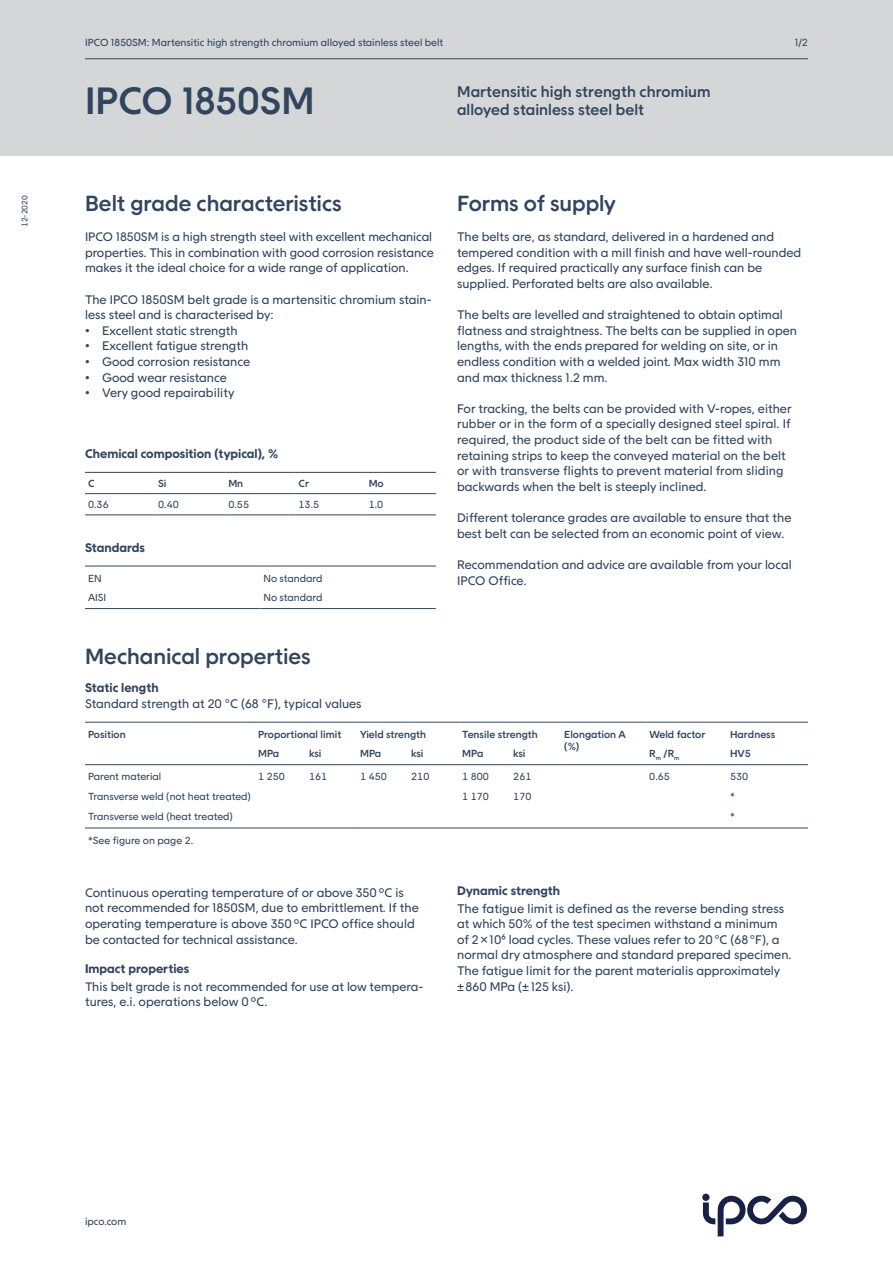
<style>
.page{position:relative;width:893px;height:1263px;background:#fff}
.page>*{position:absolute;margin:0;border:0;box-sizing:border-box;transform-origin:0 0}
.t1{font:500 39px "IPCO Sans";color:#31455d}
.t2{font:500 22.5px "IPCO Sans";letter-spacing:-.005em;color:#31455d}
.t3{font:500 15.75px/18px "IPCO Sans";color:#31455d}
.t4{font:12.9px "IPCO Sans";letter-spacing:.005em;color:#31455d}
.t5{font:12.75px/15.6px "IPCO Sans";color:#31455d}
.t6{font:700 12.75px "IPCO Sans";color:#31455d}
.t7{font:12.6px "IPCO Sans";letter-spacing:-.005em;color:#31455d}
.t8{font:10.5px "IPCO Sans";color:#31455d}
.t9{font:500 10.5px/12px "IPCO Sans";color:#31455d}
.t10{font:8.25px "IPCO Sans";color:#31455d}
</style>
<div class="page">
<div style="left:0;top:0;width:893px;height:155px;background:#d5d6d8"></div>
<hr style="left:85px;top:58px;width:723px;height:1px;background:#31455d">
<svg style="left:703px;top:1194px;width:104px;height:42px"></svg>
<hr style="left:85px;top:514px;width:70px;height:1px;background:#31455d">
<hr style="left:155px;top:514px;width:70px;height:1px;background:#31455d">
<hr style="left:225px;top:514px;width:71px;height:1px;background:#31455d">
<hr style="left:296px;top:514px;width:70px;height:1px;background:#31455d">
<hr style="left:366px;top:514px;width:70px;height:1px;background:#31455d">
<hr style="left:85px;top:493px;width:70px;height:1px;background:#31455d">
<hr style="left:155px;top:493px;width:70px;height:1px;background:#31455d">
<hr style="left:225px;top:493px;width:71px;height:1px;background:#31455d">
<hr style="left:296px;top:493px;width:70px;height:1px;background:#31455d">
<hr style="left:366px;top:493px;width:70px;height:1px;background:#31455d">
<hr style="left:85px;top:472px;width:70px;height:1px;background:#31455d">
<hr style="left:155px;top:472px;width:70px;height:1px;background:#31455d">
<hr style="left:225px;top:472px;width:71px;height:1px;background:#31455d">
<hr style="left:296px;top:472px;width:70px;height:1px;background:#31455d">
<hr style="left:366px;top:472px;width:70px;height:1px;background:#31455d">
<hr style="left:85px;top:764px;width:170px;height:1px;background:#31455d">
<hr style="left:255px;top:764px;width:51px;height:1px;background:#31455d">
<hr style="left:306px;top:764px;width:51px;height:1px;background:#31455d">
<hr style="left:357px;top:764px;width:51px;height:1px;background:#31455d">
<hr style="left:408px;top:764px;width:51px;height:1px;background:#31455d">
<hr style="left:459px;top:764px;width:51px;height:1px;background:#31455d">
<hr style="left:510px;top:764px;width:51px;height:1px;background:#31455d">
<hr style="left:561px;top:764px;width:85px;height:1px;background:#31455d">
<hr style="left:646px;top:764px;width:81px;height:1px;background:#31455d">
<hr style="left:727px;top:764px;width:81px;height:1px;background:#31455d">
<hr style="left:85px;top:722px;width:170px;height:1px;background:#31455d">
<hr style="left:255px;top:722px;width:51px;height:1px;background:#31455d">
<hr style="left:306px;top:722px;width:51px;height:1px;background:#31455d">
<hr style="left:357px;top:722px;width:51px;height:1px;background:#31455d">
<hr style="left:408px;top:722px;width:51px;height:1px;background:#31455d">
<hr style="left:459px;top:722px;width:51px;height:1px;background:#31455d">
<hr style="left:510px;top:722px;width:51px;height:1px;background:#31455d">
<hr style="left:561px;top:722px;width:85px;height:1px;background:#31455d">
<hr style="left:646px;top:722px;width:81px;height:1px;background:#31455d">
<hr style="left:727px;top:722px;width:81px;height:1px;background:#31455d">
<hr style="left:85px;top:828px;width:170px;height:1px;background:#31455d">
<hr style="left:255px;top:828px;width:51px;height:1px;background:#31455d">
<hr style="left:306px;top:828px;width:51px;height:1px;background:#31455d">
<hr style="left:357px;top:828px;width:51px;height:1px;background:#31455d">
<hr style="left:408px;top:828px;width:51px;height:1px;background:#31455d">
<hr style="left:459px;top:828px;width:51px;height:1px;background:#31455d">
<hr style="left:510px;top:828px;width:51px;height:1px;background:#31455d">
<hr style="left:561px;top:828px;width:85px;height:1px;background:#31455d">
<hr style="left:646px;top:828px;width:81px;height:1px;background:#31455d">
<hr style="left:727px;top:828px;width:81px;height:1px;background:#31455d">
<hr style="left:85px;top:566px;width:175px;height:1px;background:#31455d">
<hr style="left:260px;top:566px;width:176px;height:1px;background:#31455d">
<hr style="left:85px;top:608px;width:175px;height:1px;background:#31455d">
<hr style="left:260px;top:608px;width:176px;height:1px;background:#31455d">
<p class="t10" style="left:20px;top:227px;width:33px;rotate:-90deg">12-2020</p>
<p class="t8" style="left:85px;top:37px;width:360px">IPCO 1850SM: Martensitic high strength chromium alloyed stainless steel belt</p>
<h1 class="t1" style="left:85px;top:79px;width:231px">IPCO 1850SM</h1>
<p class="t3" style="left:457px;top:83px;width:255px">Martensitic high strength chromium alloyed stainless steel belt</p>
<p class="t8" style="left:795px;top:37px;width:15px">1/2</p>
<h2 class="t2" style="left:85px;top:191px;width:258px">Belt grade characteristics</h2>
<p class="t7" style="left:85px;top:230px;width:349px">IPCO 1850SM is a high strength steel with excellent mechanical</p>
<p class="t5" style="left:85px;top:245px;width:350px">properties. This in combination with good corrosion resistance makes it the ideal choice for a wide range of application.</p>
<p class="t5" style="left:85px;top:292px;width:348px">The IPCO 1850SM belt grade is a martensitic chromium stain&shy;less steel and is characterised by:</p>
<p class="t5" style="left:85px;top:323px;width:154px">• Excellent static strength</p>
<p class="t5" style="left:85px;top:338px;width:165px">• Excellent fatigue strength</p>
<p class="t5" style="left:85px;top:354px;width:167px">• Good corrosion resistance</p>
<p class="t5" style="left:85px;top:370px;width:143px">• Good wear resistance</p>
<p class="t5" style="left:85px;top:385px;width:151px">• Very good repairability</p>
<p class="t6" style="left:85px;top:446px;width:195px">Chemical composition (typical), %</p>
<p class="t9" style="left:88px;top:477px;width:8px">C</p>
<p class="t9" style="left:158px;top:477px;width:10px">Si</p>
<p class="t9" style="left:228px;top:477px;width:16px">Mn</p>
<p class="t9" style="left:298px;top:477px;width:12px">Cr</p>
<p class="t9" style="left:369px;top:477px;width:17px">Mo</p>
<p class="t8" style="left:88px;top:498px;width:22px">0.36</p>
<p class="t8" style="left:158px;top:498px;width:22px">0.40</p>
<p class="t8" style="left:228px;top:498px;width:22px">0.55</p>
<p class="t8" style="left:299px;top:498px;width:22px">13.5</p>
<p class="t8" style="left:369px;top:498px;width:16px">1.0</p>
<p class="t6" style="left:85px;top:540px;width:61px">Standards</p>
<p class="t8" style="left:88px;top:572px;width:15px">EN</p>
<p class="t8" style="left:263px;top:572px;width:61px">No standard</p>
<p class="t8" style="left:88px;top:591px;width:20px">AISI</p>
<p class="t8" style="left:263px;top:591px;width:61px">No standard</p>
<h2 class="t2" style="left:457px;top:191px;width:160px">Forms of supply</h2>
<p class="t5" style="left:457px;top:229px;width:346px">The belts are, as standard, delivered in a hardened and tempered condition with a mill finish and have well-rounded edges. If required practically any surface finish can be supplied. Perforated belts are also available.</p>
<p class="t5" style="left:457px;top:307px;width:341px">The belts are levelled and straightened to obtain optimal flatness and straightness. The belts can be supplied in open lengths, with the ends prepared for welding on site, or in endless condition with a welded joint. Max width 310 mm and max thickness 1.2 mm.</p>
<p class="t5" style="left:457px;top:401px;width:336px">For tracking, the belts can be provided with V-ropes, either rubber or in the form of a specially designed steel spiral. If required, the product side of the belt can be fitted with retaining strips to keep the conveyed material on the belt or with transverse flights to prevent material from sliding backwards when the belt is steeply inclined.</p>
<p class="t5" style="left:457px;top:510px;width:336px">Different tolerance grades are available to ensure that the best belt can be selected from an economic point of view.</p>
<p class="t5" style="left:457px;top:557px;width:336px">Recommendation and advice are available from your local<br>IPCO Office.</p>
<h2 class="t2" style="left:85px;top:643px;width:227px">Mechanical properties</h2>
<p class="t6" style="left:85px;top:681px;width:75px">Static length</p>
<p class="t5" style="left:85px;top:696px;width:278px">Standard strength at 20 °C (68 °F), typical values</p>
<p class="t9" style="left:88px;top:728px;width:39px">Position</p>
<p class="t9" style="left:258px;top:728px;width:85px">Proportional limit</p>
<p class="t9" style="left:360px;top:728px;width:68px">Yield strength</p>
<p class="t9" style="left:462px;top:728px;width:77px">Tensile strength</p>
<p class="t9" style="left:564px;top:728px;width:63px">Elongation A (%)</p>
<p class="t9" style="left:649px;top:728px;width:57px">Weld factor</p>
<p class="t9" style="left:730px;top:728px;width:47px">Hardness</p>
<p class="t9" style="left:258px;top:747px;width:23px">MPa</p>
<p class="t9" style="left:309px;top:747px;width:14px">ksi</p>
<p class="t9" style="left:360px;top:747px;width:23px">MPa</p>
<p class="t9" style="left:411px;top:747px;width:14px">ksi</p>
<p class="t9" style="left:462px;top:747px;width:23px">MPa</p>
<p class="t9" style="left:513px;top:747px;width:14px">ksi</p>
<p class="t9" style="left:649px;top:747px;width:32px">R<sub>m</sub> /R<sub>m</sub></p>
<p class="t9" style="left:730px;top:747px;width:22px">HV5</p>
<p class="t8" style="left:88px;top:770px;width:75px">Parent material</p>
<p class="t8" style="left:258px;top:770px;width:28px">1 250</p>
<p class="t8" style="left:309px;top:770px;width:20px">161</p>
<p class="t8" style="left:360px;top:770px;width:28px">1 450</p>
<p class="t8" style="left:411px;top:770px;width:20px">210</p>
<p class="t8" style="left:462px;top:770px;width:28px">1 800</p>
<p class="t8" style="left:513px;top:770px;width:20px">261</p>
<p class="t8" style="left:649px;top:770px;width:22px">0.65</p>
<p class="t8" style="left:730px;top:770px;width:20px">530</p>
<p class="t8" style="left:88px;top:790px;width:164px">Transverse weld (not heat treated)</p>
<p class="t8" style="left:462px;top:790px;width:28px">1 170</p>
<p class="t8" style="left:513px;top:790px;width:20px">170</p>
<p class="t8" style="left:730px;top:790px;width:6px">*</p>
<p class="t8" style="left:88px;top:811px;width:146px">Transverse weld (heat treated)</p>
<p class="t8" style="left:730px;top:811px;width:6px">*</p>
<p class="t8" style="left:88px;top:834px;width:107px">*See figure on page 2.</p>
<p class="t5" style="left:85px;top:885px;width:335px">Continuous operating temperature of or above 350ºC is not recommended for 1850SM, due to embrittlement. If the operating temperature is above 350ºC IPCO office should be contacted for technical assistance.</p>
<p class="t6" style="left:85px;top:962px;width:106px">Impact properties</p>
<p class="t7" style="left:85px;top:979px;width:340px">This belt grade is not recommended for use at low tempera-</p>
<p class="t5" style="left:85px;top:994px;width:184px">tures, e.i. operations below 0ºC.</p>
<p class="t6" style="left:457px;top:884px;width:105px">Dynamic strength</p>
<p class="t4" style="left:457px;top:901px;width:329px">The fatigue limit is defined as the reverse bending stress</p>
<p class="t5" style="left:457px;top:916px;width:336px">at which 50% of the test specimen withstand a minimum of 2×106 load cycles. These values refer to 20°C (68°F), a normal dry atmosphere and standard prepared specimen.<br>The fatigue limit for the parent materialis approximately ±860 MPa (±125 ksi).</p>
<p class="t8" style="left:85px;top:1215px;width:43px">ipco.com</p>
</div>
